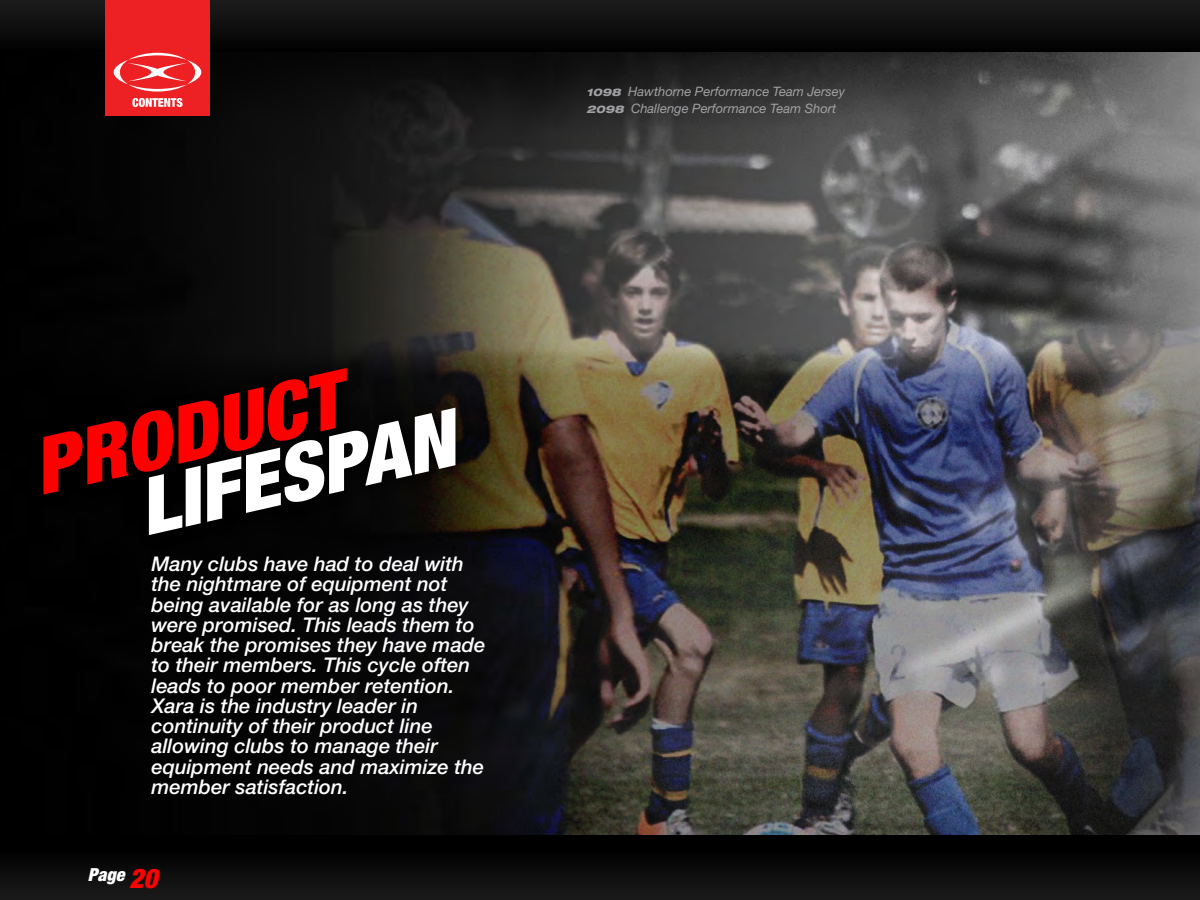
<style>
.page{position:relative;width:1200px;height:900px;background:#000}
.page>*{position:absolute;margin:0;border:0;box-sizing:border-box;transform-origin:0 0}
.t1{font:italic 900 condensed 78.6px "Helvetica Neue LT Std";color:#fff;scale:1.05 1}
.t2{font:italic 900 condensed 78.6px "Helvetica Neue LT Std";color:#f00;scale:1.05 1}
.t3{font:italic 500 20.25px/20.2px "Helvetica Neue LT Std";color:#fff}
.t4{font:italic 900 condensed 18px "Helvetica Neue LT Std";color:#fff}
.t5{font:italic 12.9px/17.1px "Helvetica Neue LT Std";color:#a1a1a4}
.s1{font-size:27px;color:#f00}
.s2{font-weight:800;font-stretch:expanded;font-size:10.5px}
</style>
<div class="page">
<div style="left:0;top:851px;width:1200px;height:49px;background:linear-gradient(to right,#0e0e0e,#0e0e0e)"></div>
<div style="left:0;top:0;width:1200px;height:51px;background:#0f0f0f"></div>
<img style="left:105px;top:52px;width:1095px;height:782px">
<div style="left:105px;top:0;width:105px;height:115px;background:#ed2124"></div>
<svg style="left:114px;top:53px;width:87px;height:39px"></svg>
<svg style="left:132px;top:98px;width:51px;height:9px"></svg>
<div style="left:32px;top:358px;width:439px;height:191px;background:#000"></div>
<h1 class="t2" style="left:23px;top:421px;width:301px;rotate:-13deg">PRODUCT</h1>
<h1 class="t1" style="left:128px;top:462px;width:308px;rotate:-13deg">LIFESPAN</h1>
<p class="t3" style="left:152px;top:554px;width:336px">Many clubs have had to deal with the nightmare of equipment not being available for as long as they were promised. This leads them to break the promises they have made to their members. This cycle often leads to poor member retention.<br>Xara is the industry leader in continuity of their product line allowing clubs to manage their equipment needs and maximize the member satisfaction.</p>
<p class="t4" style="left:88px;top:864px;width:71px">Page <span class="s1">20</span></p>
<p class="t5" style="left:586px;top:82px;width:260px"><span class="s2">1098</span> Hawthorne Performance Team Jersey<br><span class="s2">2098</span> Challenge Performance Team Short</p>
</div>
